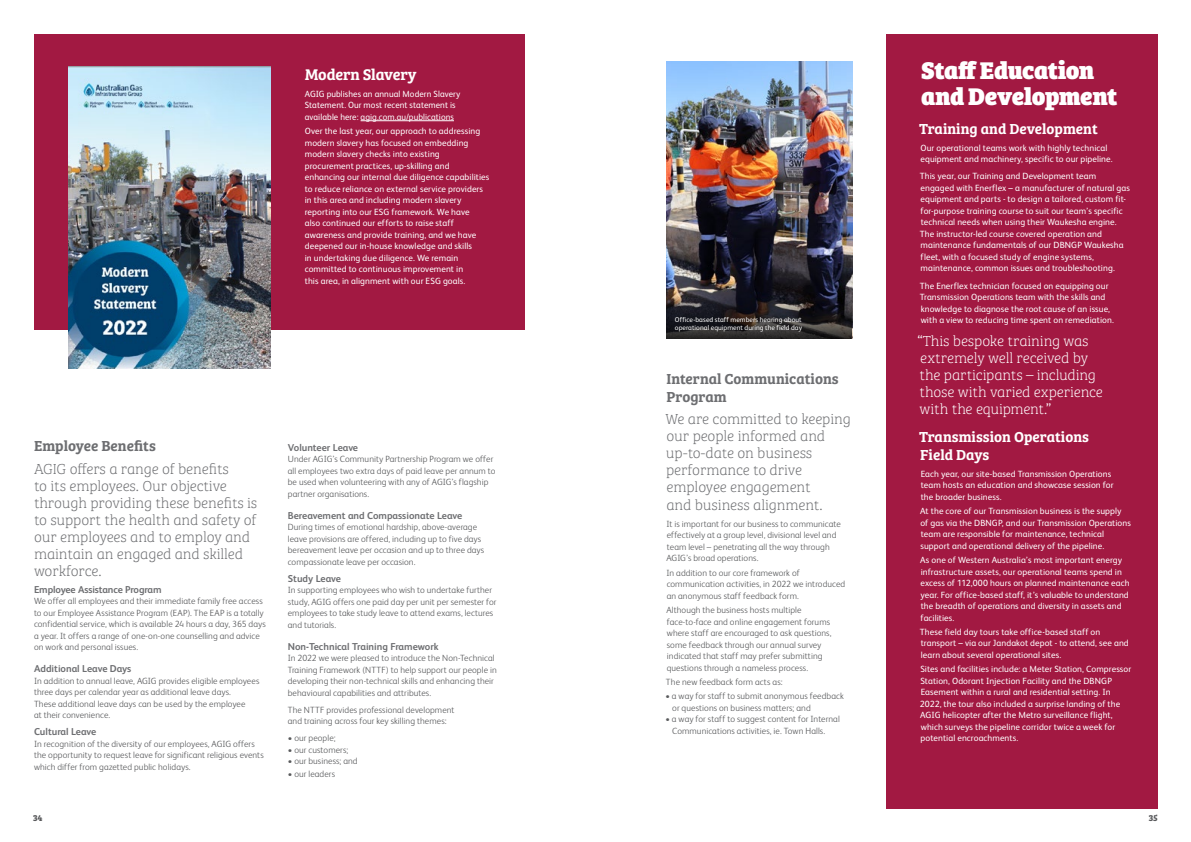
<style>
.page{position:relative;width:1191px;height:842px;background:#fff}
.page>*{position:absolute;margin:0;border:0;box-sizing:border-box;transform-origin:0 0}
.t1{font:25px/26px "Bree Serif Eb";letter-spacing:-.015em;color:#fff}
.t2{font:16px "Bree Serif Sb";letter-spacing:-.01em;color:#fff}
.t3{font:15px/17px "Bree Serif Th";letter-spacing:-.01em;color:#6d6e71}
.t4{font:15px/17px "Bree Serif Th";letter-spacing:-.015em;color:#fff}
.t5{font:15px/17.5px "Bree Serif Sb";color:#fff}
.t6{font:15px/18px "Bree Serif Sb";color:#6d6e71}
.t7{font:700 10px "FS Albert";color:#6d6e71}
.t8{font:9px/11.5px "FS Albert";letter-spacing:.01em;color:#fff}
.t9{font:300 9px/11.5px "FS Albert";letter-spacing:.01em;color:#58595b}
.t10{font:700 9px "Bree Serif";color:#58595b}
.t11{font:7px/8px "FS Albert";letter-spacing:.01em;color:#fff}
</style>
<div class="page">
<div style="left:34px;top:34px;width:490px;height:295px;background:#a21942"></div>
<img style="left:666px;top:61px;width:186px;height:179px">
<img style="left:666px;top:240px;width:186px;height:99px">
<div style="left:886px;top:34px;width:272px;height:774px;background:#a21942"></div>
<img style="left:68px;top:67px;width:203px;height:302px">
<hr style="left:360px;top:120px;width:94px;height:1px;background:#fff">
<h2 class="t2" style="left:305px;top:62px;width:113px">Modern Slavery</h2>
<p class="t8" style="left:305px;top:88px;width:157px">AGIG publishes an annual Modern Slavery<br>Statement. Our most recent statement is available here: agig.com.au/publications</p>
<p class="t8" style="left:305px;top:125px;width:186px">Over the last year, our approach to addressing modern slavery has focused on embedding modern slavery checks into existing procurement practices, up-skilling and enhancing our internal due diligence capabilities to reduce reliance on external service providers in this area and including modern slavery reporting into our ESG framework. We have<br>also continued our efforts to raise staff awareness and provide training, and we have deepened our in-house knowledge and skills<br>in undertaking due diligence. We remain committed to continuous improvement in<br>this area, in alignment with our ESG goals.</p>
<h3 class="t6" style="left:34px;top:436px;width:123px">Employee Benefits</h3>
<h3 class="t3" style="left:34px;top:459px;width:225px">AGIG offers a range of benefits<br>to its employees. Our objective through providing these benefits is to support the health and safety of our employees and to employ and maintain an engaged and skilled workforce.</h3>
<p class="t7" style="left:34px;top:584px;width:129px">Employee Assistance Program</p>
<p class="t9" style="left:34px;top:595px;width:233px">We offer all employees and their immediate family free access to our Employee Assistance Program (EAP). The EAP is a totally confidential service, which is available 24 hours a day, 365 days a year. It offers a range of one-on-one counselling and advice on work and personal issues.</p>
<p class="t7" style="left:34px;top:663px;width:99px">Additional Leave Days</p>
<p class="t9" style="left:34px;top:675px;width:227px">In addition to annual leave, AGIG provides eligible employees three days per calendar year as additional leave days.<br>These additional leave days can be used by the employee<br>at their convenience.</p>
<p class="t7" style="left:34px;top:726px;width:64px">Cultural Leave</p>
<p class="t9" style="left:34px;top:738px;width:231px">In recognition of the diversity of our employees, AGIG offers the opportunity to request leave for significant religious events which differ from gazetted public holidays.</p>
<p class="t7" style="left:288px;top:442px;width:72px">Volunteer Leave</p>
<p class="t9" style="left:288px;top:454px;width:209px">Under AGIG’s Community Partnership Program we offer all employees two extra days of paid leave per annum to be used when volunteering with any of AGIG’s flagship partner organisations.</p>
<p class="t7" style="left:288px;top:509px;width:176px">Bereavement and Compassionate Leave</p>
<p class="t9" style="left:288px;top:521px;width:198px">During times of emotional hardship, above-average leave provisions are offered, including up to five days bereavement leave per occasion and up to three days compassionate leave per occasion.</p>
<p class="t7" style="left:288px;top:573px;width:55px">Study Leave</p>
<p class="t9" style="left:288px;top:584px;width:210px">In supporting employees who wish to undertake further study, AGIG offers one paid day per unit per semester for employees to take study leave to attend exams, lectures and tutorials.</p>
<p class="t7" style="left:288px;top:640px;width:152px">Non-Technical Training Framework</p>
<p class="t9" style="left:288px;top:652px;width:210px">In 2022 we were pleased to introduce the Non-Technical Training Framework (NTTF) to help support our people in developing their non-technical skills and enhancing their behavioural capabilities and attributes.</p>
<p class="t9" style="left:288px;top:704px;width:168px">The NTTF provides professional development and training across four key skilling themes:</p>
<p class="t9" style="left:288px;top:732px;width:49px">• our people;</p>
<p class="t9" style="left:288px;top:744px;width:62px">• our customers;</p>
<p class="t9" style="left:288px;top:755px;width:71px">• our business; and</p>
<p class="t9" style="left:288px;top:768px;width:49px">• our leaders</p>
<p class="t11" style="left:675px;top:316px;width:129px">Office-based staff members hearing about operational equipment during the field day</p>
<h3 class="t6" style="left:666px;top:368px;width:174px">Internal Communications<br>Program</h3>
<h3 class="t3" style="left:665px;top:410px;width:187px">We are committed to keeping our people informed and up-to-date on business performance to drive employee engagement<br>and business alignment.</h3>
<p class="t9" style="left:666px;top:518px;width:176px">It is important for our business to communicate effectively at a group level, divisional level and team level – penetrating all the way through AGIG’s broad operations.</p>
<p class="t9" style="left:666px;top:567px;width:180px">In addition to our core framework of communication activities, in 2022 we introduced an anonymous staff feedback form.</p>
<p class="t9" style="left:666px;top:604px;width:167px">Although the business hosts multiple face-to-face and online engagement forums where staff are encouraged to ask questions, some feedback through our annual survey indicated that staff may prefer submitting questions through a nameless process.</p>
<p class="t9" style="left:666px;top:676px;width:118px">The new feedback form acts as:</p>
<p class="t9" style="left:672px;top:690px;width:173px;text-indent:-7px">• a way for staff to submit anonymous feedback or questions on business matters; and</p>
<p class="t9" style="left:672px;top:713px;width:169px;text-indent:-7px">• a way for staff to suggest content for Internal<br>Communications activities, ie. Town Halls.</p>
<h1 class="t1" style="left:920px;top:56px;width:198px">Staff Education and Development</h1>
<h3 class="t5" style="left:919px;top:119px;width:180px">Training and Development</h3>
<p class="t8" style="left:920px;top:142px;width:194px">Our operational teams work with highly technical equipment and machinery, specific to our pipeline.</p>
<p class="t8" style="left:919px;top:171px;width:212px">This year, our Training and Development team engaged with Enerflex – a manufacturer of natural gas equipment and parts - to design a tailored, custom fit&shy;for-purpose training course to suit our team’s specific technical needs when using their Waukesha engine.<br>The instructor-led course covered operation and maintenance fundamentals of our DBNGP Waukesha fleet, with a focused study of engine systems, maintenance, common issues and troubleshooting.</p>
<p class="t8" style="left:919px;top:280px;width:196px">The Enerflex technician focused on equipping our Transmission Operations team with the skills and knowledge to diagnose the root cause of an issue, with a view to reducing time spent on remediation.</p>
<h3 class="t4" style="left:917px;top:331px;width:187px">“This bespoke training was extremely well received by the participants – including those with varied experience with the equipment.”</h3>
<h3 class="t5" style="left:919px;top:427px;width:171px">Transmission Operations<br>Field Days</h3>
<p class="t8" style="left:920px;top:468px;width:194px">Each year, our site-based Transmission Operations team hosts an education and showcase session for the broader business.</p>
<p class="t8" style="left:920px;top:505px;width:212px">At the core of our Transmission business is the supply of gas via the DBNGP, and our Transmission Operations team are responsible for maintenance, technical support and operational delivery of the pipeline.</p>
<p class="t8" style="left:920px;top:554px;width:211px">As one of Western Australia’s most important energy infrastructure assets, our operational teams spend in excess of 112,000 hours on planned maintenance each year. For office-based staff, it’s valuable to understand the breadth of operations and diversity in assets and facilities.</p>
<p class="t8" style="left:919px;top:626px;width:210px">These field day tours take office-based staff on transport – via our Jandakot depot - to attend, see and learn about several operational sites.</p>
<p class="t8" style="left:920px;top:663px;width:213px">Sites and facilities include: a Meter Station, Compressor Station, Odorant Injection Facility and the DBNGP Easement within a rural and residential setting. In 2022, the tour also included a surprise landing of the AGIG helicopter after the Metro surveillance flight, which surveys the pipeline corridor twice a week for potential encroachments.</p>
<p class="t10" style="left:33px;top:811px;width:11px">34</p>
<p class="t10" style="left:1148px;top:811px;width:11px">35</p>
</div>
